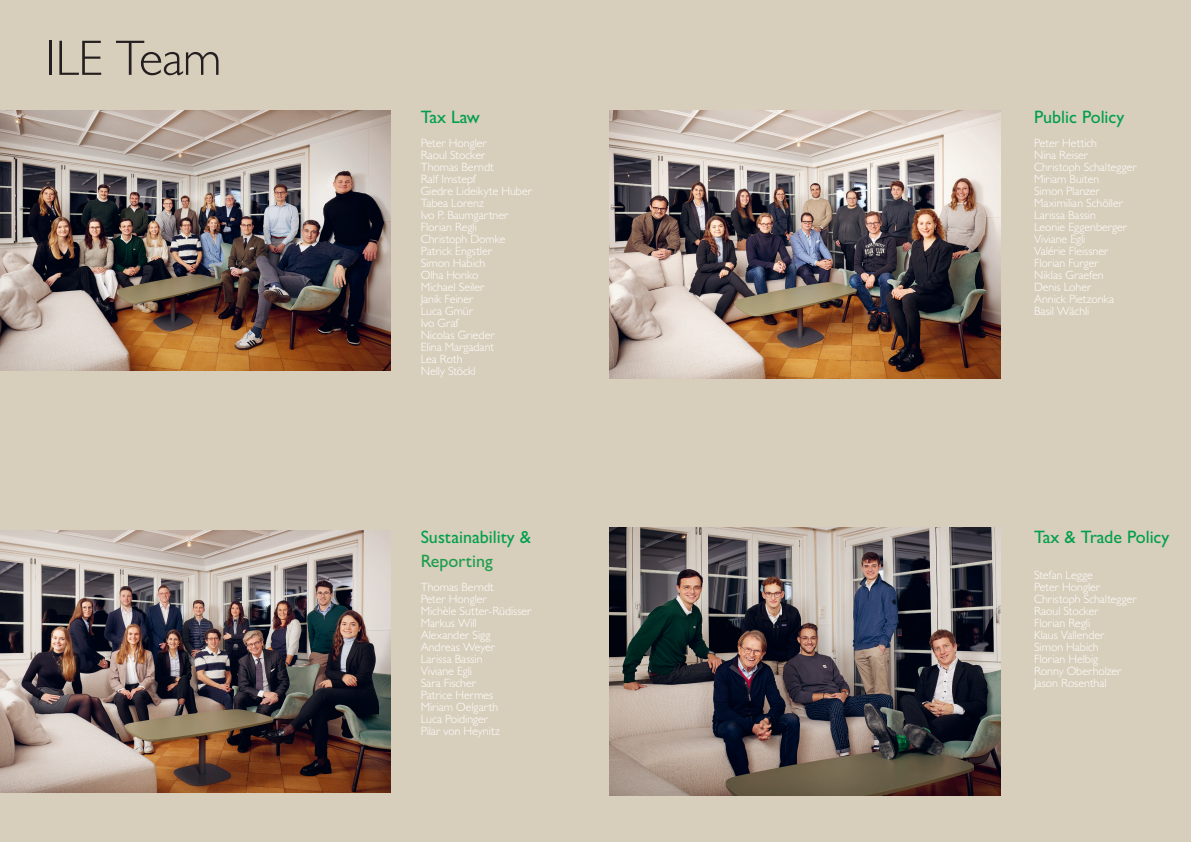
<style>
.page{position:relative;width:1191px;height:842px;background:#fff}
.page>*{position:absolute;margin:0;border:0;box-sizing:border-box;transform-origin:0 0}
.t1{font:300 50px "Gill Sans MT Pro";letter-spacing:-.015em;color:#231f20}
.t2{font:500 18px "Gill Sans MT Pro";color:#009f4b}
.t3{font:500 18px "Gill Sans MT Pro";color:#00a04b}
.t4{font:500 18px "Gill Sans MT Pro";color:#1b9d4c}
.t5{font:300 12px/12px "Gill Sans MT Pro";letter-spacing:-.005em;color:#fff}
</style>
<div class="page">
<div style="left:595px;top:0;width:596px;height:842px;background:#d8cebc"></div>
<img style="left:609px;top:111px;width:391px;height:268px">
<div style="left:0;top:0;width:595px;height:842px;background:#d8cebc"></div>
<img style="left:0;top:111px;width:390px;height:260px">
<img style="left:0;top:530px;width:390px;height:263px">
<img style="left:609px;top:528px;width:391px;height:267px">
<h1 class="t1" style="left:45px;top:28px;width:178px">ILE Team</h1>
<h2 class="t2" style="left:421px;top:106px;width:61px">Tax Law</h2>
<p class="t5" style="left:421px;top:137px;width:113px">Peter Hongler<br>Raoul Stocker<br>Thomas Berndt<br>Ralf Imstepf<br>Giedre Lideikyte Huber<br>Tabea Lorenz<br>Ivo P. Baumgartner<br>Florian Regli<br>Christoph Domke<br>Patrick Engstler<br>Simon Habich<br>Olha Honko<br>Michael Seiler<br>Janik Feiner<br>Luca Gmür<br>Ivo Graf<br>Nicolas Grieder<br>Elina Margadant<br>Lea Roth<br>Nelly Stöckl</p>
<h2 class="t3" style="left:421px;top:526px;width:112px">Sustainability &amp;</h2>
<h2 class="t4" style="left:421px;top:550px;width:73px">Reporting</h2>
<p class="t5" style="left:421px;top:581px;width:112px">Thomas Berndt<br>Peter Hongler<br>Michèle Sutter-Rüdisser<br>Markus Will<br>Alexander Sigg<br>Andreas Weyer<br>Larissa Bassin<br>Viviane Egli<br>Sara Fischer<br>Patrice Hermes<br>Miriam Oelgarth<br>Luca Poidinger<br>Pilar von Heynitz</p>
<h2 class="t2" style="left:1034px;top:106px;width:92px">Public Policy</h2>
<p class="t5" style="left:1034px;top:137px;width:104px">Peter Hettich<br>Nina Reiser<br>Christoph Schaltegger<br>Miriam Buiten<br>Simon Planzer<br>Maximilian Schöller<br>Larissa Bassin<br>Leonie Eggenberger<br>Viviane Egli<br>Valérie Fleissner<br>Florian Furger<br>Niklas Graefen<br>Denis Loher<br>Annick Pietzonka<br>Basil Wächli</p>
<h2 class="t2" style="left:1034px;top:526px;width:137px">Tax &amp; Trade Policy</h2>
<p class="t5" style="left:1034px;top:569px;width:104px">Stefan Legge<br>Peter Hongler<br>Christoph Schaltegger<br>Raoul Stocker<br>Florian Regli<br>Klaus Vallender<br>Simon Habich<br>Florian Helbig<br>Ronny Oberholzer<br>Jason Rosenthal</p>
</div>
